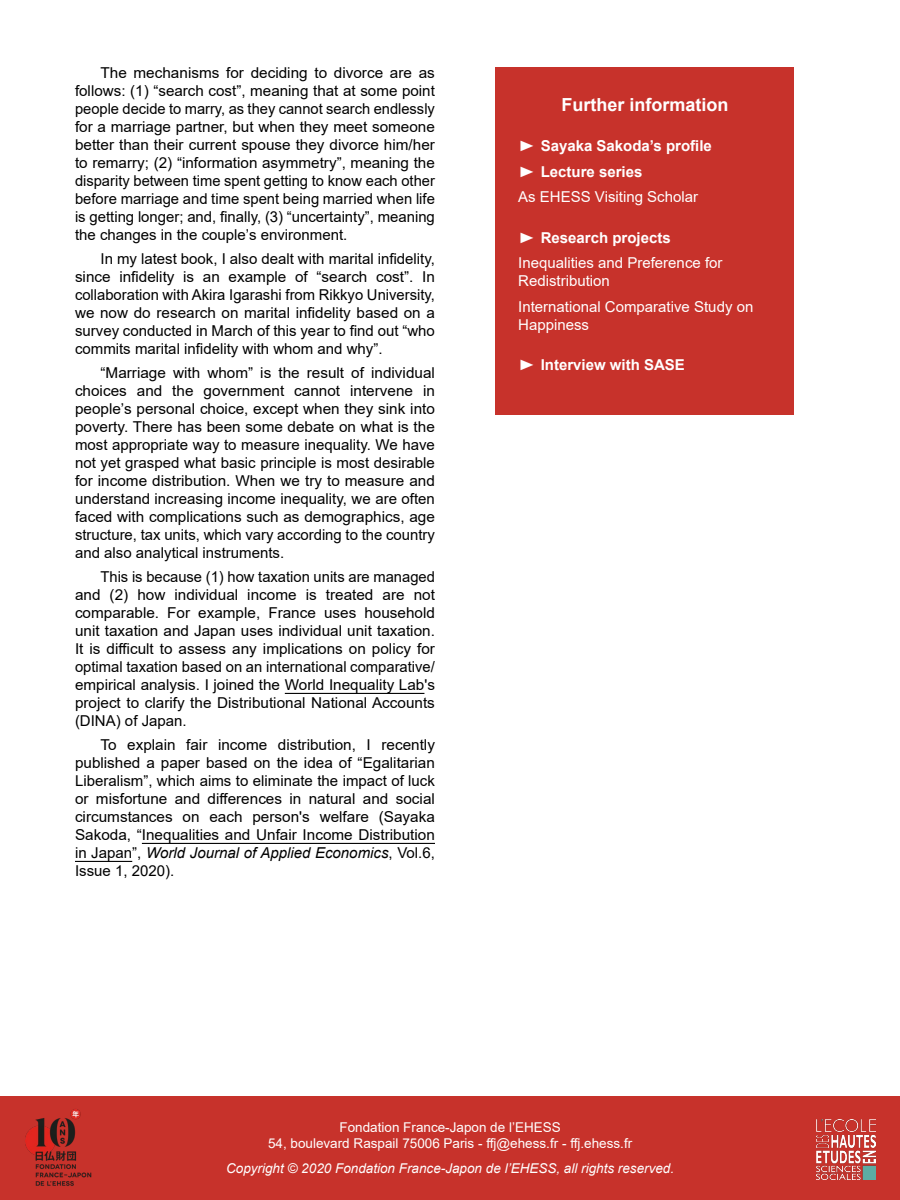
<style>
.page{position:relative;width:900px;height:1200px;background:#fff}
.page>*{position:absolute;margin:0;border:0;box-sizing:border-box;transform-origin:0 0}
.Titre{font:700 18px "Arial";color:#fff}
.Réponse{font:15px/18px "Arial";color:#000;text-align:justify}
.t1{font:700 15px "Arial";color:#fff;scale:1.2 1}
.Texte{font:15px/18px "Arial";color:#fff}
.Texte_liste{font:15px/18px "Arial";color:#fff}
.t2{font:13.5px "Arial";color:#fff}
.t3{font:italic 13.5px "Arial";color:#fff}
.s1{font-style:italic}
</style>
<div class="page">
<hr style="left:285px;top:693px;width:139px;height:1px;background:#000">
<hr style="left:142px;top:843px;width:293px;height:1px;background:#000">
<hr style="left:75px;top:861px;width:57px;height:1px;background:#000">
<div style="left:0;top:1097px;width:900px;height:103px;background:#c7322b"></div>
<div style="left:496px;top:68px;width:298px;height:347px;background:#c7322b"></div>
<img style="left:25px;top:1109px;width:67px;height:77px">
<img style="left:816px;top:1119px;width:60px;height:60px">
<p class="Réponse" style="left:75px;top:64px;width:361px;text-indent:26px">The mechanisms for deciding to divorce are as follows: (1) “search cost”, meaning that at some point people decide to marry, as they cannot search endlessly for a marriage partner, but when they meet someone better than their current spouse they divorce him/her to remarry; (2) “information asymmetry”, meaning the disparity between time spent getting to know each other before marriage and time spent being married when life is getting longer; and, finally, (3) “uncertainty”, meaning the changes in the couple’s environment.</p>
<p class="Réponse" style="left:75px;top:250px;width:361px;text-indent:26px">In my latest book, I also dealt with marital infidelity, since infidelity is an example of “search cost”. In collaboration with Akira Igarashi from Rikkyo University, we now do research on marital infidelity based on a survey conducted in March of this year to find out “who commits marital infidelity with whom and why”.</p>
<p class="Réponse" style="left:75px;top:364px;width:361px;text-indent:26px">“Marriage with whom” is the result of individual choices and the government cannot intervene in people’s personal choice, except when they sink into poverty. There has been some debate on what is the most appropriate way to measure inequality. We have not yet grasped what basic principle is most desirable for income distribution. When we try to measure and understand increasing income inequality, we are often faced with complications such as demographics, age structure, tax units, which vary according to the country and also analytical instruments.</p>
<p class="Réponse" style="left:75px;top:568px;width:362px;text-indent:26px">This is because (1) how taxation units are managed and (2) how individual income is treated are not comparable. For example, France uses household unit taxation and Japan uses individual unit taxation.<br>It is difficult to assess any implications on policy for optimal taxation based on an international comparative/ empirical analysis. I joined the World Inequality Lab's project to clarify the Distributional National Accounts (DINA) of Japan.</p>
<p class="Réponse" style="left:75px;top:736px;width:362px;text-indent:26px">To explain fair income distribution, I recently published a paper based on the idea of “Egalitarian Liberalism”, which aims to eliminate the impact of luck or misfortune and differences in natural and social circumstances on each person's welfare (Sayaka Sakoda, “Inequalities and Unfair Income Distribution in Japan”, <span class="s1">World Journal of Applied Economics</span>, Vol.6, Issue 1, 2020).</p>
<p class="Titre" style="left:562px;top:92px;width:169px">Further information</p>
<p class="t1" style="left:518px;top:135px;width:163px">► Sayaka Sakoda’s profile</p>
<p class="t1" style="left:518px;top:161px;width:105px">► Lecture series</p>
<p class="Texte" style="left:518px;top:188px;width:181px">As EHESS Visiting Scholar</p>
<p class="t1" style="left:518px;top:227px;width:129px">► Research projects</p>
<p class="Texte_liste" style="left:518px;top:254px;width:206px">Inequalities and Preference for<br>Redistribution</p>
<p class="Texte" style="left:518px;top:297px;width:237px">International Comparative Study on<br>Happiness</p>
<p class="t1" style="left:518px;top:354px;width:140px">► Interview with SASE</p>
<p class="t2" style="left:340px;top:1118px;width:223px">Fondation France-Japon de l’EHESS</p>
<p class="t2" style="left:268px;top:1134px;width:366px">54, boulevard Raspail 75006 Paris - ffj@ehess.fr - ffj.ehess.fr</p>
<p class="t3" style="left:226px;top:1160px;width:450px">Copyright © 2020 Fondation France-Japon de l’EHESS, all rights reserved.</p>
</div>
